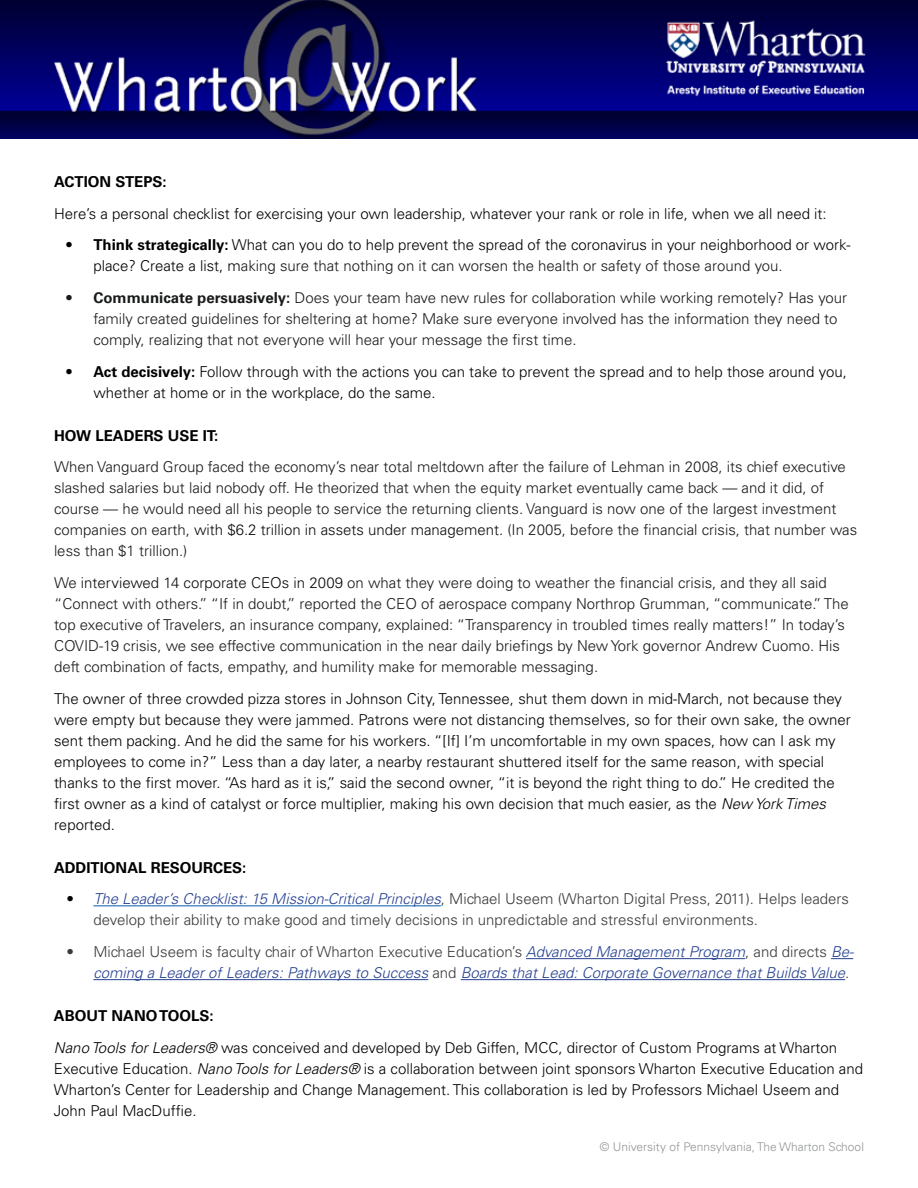
<style>
.page{position:relative;width:918px;height:1188px;background:#fff}
.page>*{position:absolute;margin:0;border:0;box-sizing:border-box;transform-origin:0 0}
.t1{font:300 15px/21px "Univers";color:#000}
.t2{font:300 15px/21px "Univers";color:#191a1a}
.t3{font:300 15px/21px "Univers";color:#3a3a3a}
.t4{font:italic 300 15px/21px "Univers";color:#25408f}
.t5{font:700 15px "Univers";color:#000}
.t6{font:300 12px "Univers";color:#939598}
.s1{font-weight:700}
.s2{color:#191a1a}
.s3{color:#0d0d0d}
.s4{font-style:italic}
.s5{color:#000}
.s6{font-style:italic;color:#25408f}
.s7{font-style:normal;color:#3a3a3a}
</style>
<div class="page">
<img style="left:0;top:0;width:918px;height:138px">
<hr style="left:93px;top:905px;width:348px;height:1px;background:#055eab">
<hr style="left:526px;top:958px;width:219px;height:1px;background:#25408f">
<svg style="left:831px;top:958px;width:22px;height:1px"></svg>
<hr style="left:93px;top:979px;width:335px;height:1px;background:#25408f">
<hr style="left:461px;top:979px;width:384px;height:1px;background:#25408f">
<p class="t5" style="left:54px;top:173px;width:114px">ACTION STEPS:</p>
<p class="t1" style="left:54px;top:203px;width:774px">Here’s a personal checklist for exercising your own leadership, whatever your rank or role in life, when we all need it:</p>
<p class="t1" style="left:93px;top:235px;width:759px;text-indent:-27px"><span class="s1">• Think strategically:</span> What can you do to help prevent the spread of the coronavirus in your neighborhood or work&shy;place? Create a list, m<span class="s2">aking sure that nothing on it can worsen the health or safety of those around you.</span></p>
<p class="t2" style="left:93px;top:287px;width:755px;text-indent:-27px"><span class="s1">• Communicate persuasively:</span> Does your team have new rules for collaboration while working remotely? Has your family created guidelines for sheltering at home? Make sure everyone involved has the information they need to comply, realizing that not everyone will hear your message the first time.</p>
<p class="t1" style="left:93px;top:361px;width:755px;text-indent:-27px"><span class="s1">• Act decisively:</span> Follow through with the actions you can take to prevent the spread and to help those around you, whether at home or in the workplace, do the same.</p>
<p class="t5" style="left:54px;top:426px;width:166px">HOW LEADERS USE IT:</p>
<p class="t2" style="left:54px;top:457px;width:805px">When Vanguard Group faced the economy’s near total meltdown after the failure of Lehman in 2008, its chief executive slashed salaries but laid nobody off. He theorized that when the equity market eventually came back — and it did, of course — he would need all his people to service the returning clients. Vanguard is now one of the largest investment companies on earth, <span class="s3">with $6.2 trillion in assets under management.</span> (In 2005, before the financial crisis, that number was less than $1 trillion.)</p>
<p class="t2" style="left:54px;top:572px;width:796px">We <span class="s3">interviewed 14 corporate CEOs in 2009</span> on what they were doing to weather the financial crisis, and they all said “Connect with others.” “If in doubt,” reported the CEO of aerospace company Northrop Grumman, “communicate.” The top executive of Travelers, an insurance company, explained: “Transparency in troubled times really matters!” In today’s COVID-19 crisis, we see effective communication in the near daily briefings by New York governor Andrew Cuomo. His deft combination of facts, empathy, and humility make for memorable messaging.</p>
<p class="t1" style="left:54px;top:688px;width:798px">The owner of three crowded pizza stores in Johnson City, Tennessee, shut them down in mid-March, not because they were empty but because they were jammed. Patrons were not distancing themselves, so for their own sake, the owner sent them packing. And he did the same for his workers. “[If] I’m uncomfortable in my own spaces, how can I ask my employees to come in?” Less than a day later, a nearby restaurant shuttered itself for the same reason, with special thanks to the first mover. “As hard as it is,” said the second owner, “it is beyond the right thing to do.” He credited the first owner as a kind of catalyst or force multiplier, making his own decision that much easier, as the <span class="s4">New York Times </span>reported.</p>
<p class="t5" style="left:54px;top:858px;width:194px">ADDITIONAL RESOURCES:</p>
<p class="t3" style="left:93px;top:889px;width:757px;text-indent:-27px"><span class="s5">•</span> <span class="s6">The Leader’s Checklist: 15 Mission-Critical Principles</span>, Michael Useem (Wharton Digital Press, 2011). Helps leaders develop their ability to make good and timely decisions in unpredictable and stressful environments.</p>
<p class="t4" style="left:93px;top:941px;width:762px;text-indent:-27px"><span class="s7">• Michael Useem is faculty chair of Wharton Executive Education’s</span> Advanced Management Program<span class="s7">, and directs</span> Be&shy;coming a Leader of Leaders: Pathways to Success <span class="s7">and</span> Boards that Lead: Corporate Governance that Builds Value<span class="s7">.</span></p>
<p class="t1" style="left:54px;top:1000px;width:785px;line-height:31.8px"><span class="s1">ABOUT NANO TOOLS:<br></span><span class="s4">Nano Tools for Leaders®</span> was conceived and developed by Deb Giffen, MCC, director of Custom Programs at Wharton</p>
<p class="t1" style="left:54px;top:1058px;width:811px">Executive Education. <span class="s4">Nano Tools for Leaders®</span> is a collaboration between joint sponsors Wharton Executive Education and<br>Wharton’s Center for Leadership and Change Management. This collaboration is led by Professors Michael Useem and<br>John Paul MacDuffie.</p>
<p class="t6" style="left:600px;top:1140px;width:266px">© University of Pennsylvania, The Wharton School</p>
</div>
